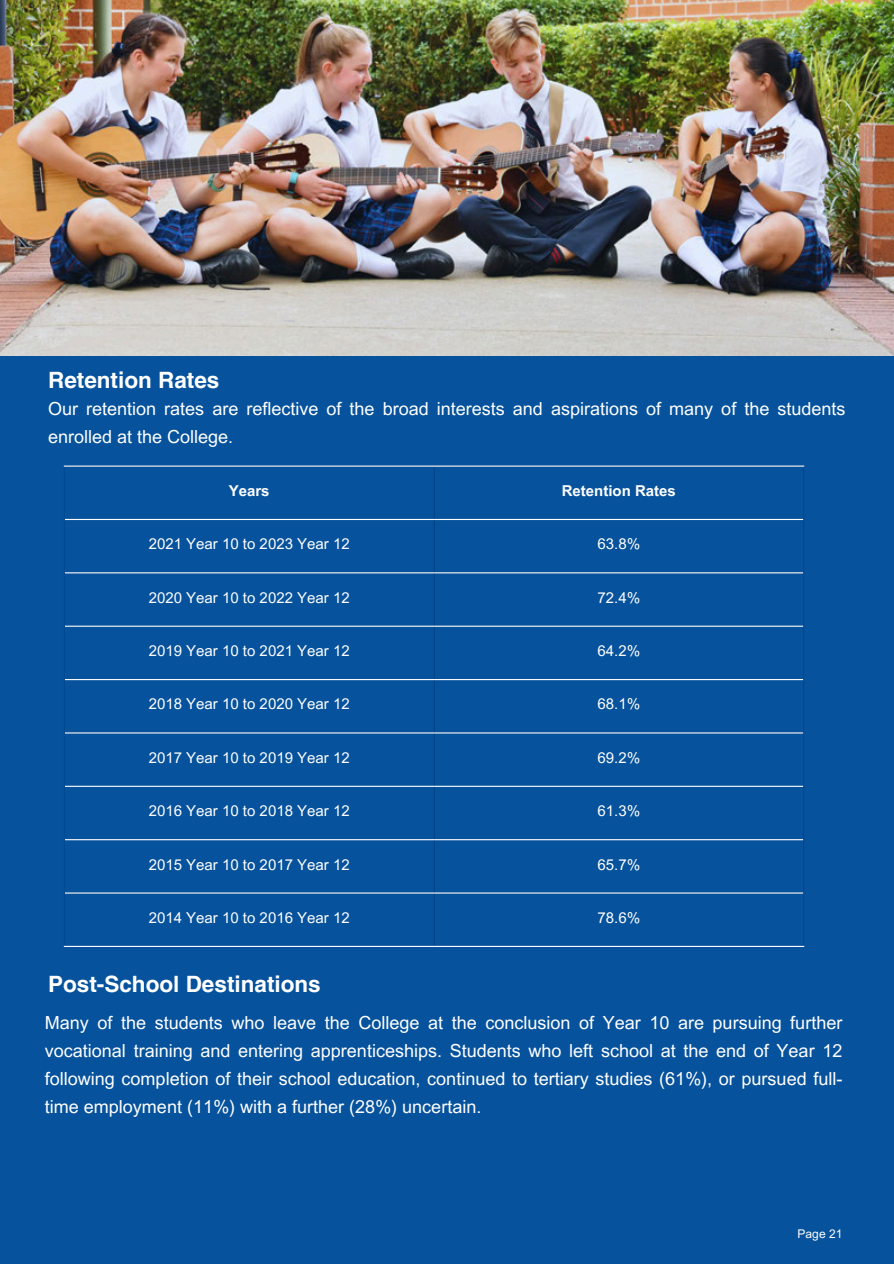
<style>
.page{position:relative;width:894px;height:1264px;background:#fff}
.page>*{position:absolute;margin:0;border:0;box-sizing:border-box;transform-origin:0 0}
.t1{font:700 22.5px "Helvetica LT Pro";color:#fff}
.t2{font:18px/28px "Arial MT Pro";color:#fff;text-align:justify}
.t3{font:15px "Arial MT Pro";color:#fff}
.t4{font:700 15px "Arial MT Pro";color:#fff}
.t5{font:12px "Arial MT Pro";color:#fff}
</style>
<div class="page">
<div style="left:0;top:355px;width:893px;height:908px;background:#06529c"></div>
<svg style="left:65px;top:466px;width:737px;height:479px"></svg>
<hr style="left:64px;top:466px;width:1px;height:479px;background:#004b96">
<hr style="left:433px;top:466px;width:1px;height:479px;background:#004b96">
<hr style="left:802px;top:466px;width:2px;height:479px;background:#004b96">
<hr style="left:64px;top:465px;width:740px;height:1px;background:#fff">
<hr style="left:65px;top:519px;width:737px;height:1px;background:#fff">
<hr style="left:65px;top:572px;width:737px;height:1px;background:#fff">
<hr style="left:65px;top:625px;width:737px;height:1px;background:#fff">
<hr style="left:65px;top:679px;width:737px;height:1px;background:#fff">
<hr style="left:65px;top:732px;width:737px;height:1px;background:#fff">
<hr style="left:65px;top:785px;width:737px;height:2px;background:#fff">
<hr style="left:65px;top:839px;width:737px;height:1px;background:#fff">
<hr style="left:65px;top:892px;width:737px;height:1px;background:#fff">
<hr style="left:64px;top:945px;width:740px;height:2px;background:#fff">
<img style="left:0;top:0;width:893px;height:356px">
<p class="t1" style="left:48px;top:372px;width:173px">Retention Rates</p>
<p class="t2" style="left:48px;top:396px;width:798px">Our retention rates are reflective of the broad interests and aspirations of many of the students enrolled at the College.</p>
<h2 class="t4" style="left:229px;top:485px;width:42px">Years</h2>
<p class="t4" style="left:561px;top:485px;width:116px">Retention Rates</p>
<p class="t3" style="left:149px;top:538px;width:202px">2021 Year 10 to 2023 Year 12</p>
<p class="t3" style="left:597px;top:538px;width:44px">63.8%</p>
<p class="t3" style="left:149px;top:591px;width:202px">2020 Year 10 to 2022 Year 12</p>
<p class="t3" style="left:597px;top:591px;width:44px">72.4%</p>
<p class="t3" style="left:149px;top:645px;width:202px">2019 Year 10 to 2021 Year 12</p>
<p class="t3" style="left:597px;top:645px;width:44px">64.2%</p>
<p class="t3" style="left:149px;top:698px;width:202px">2018 Year 10 to 2020 Year 12</p>
<p class="t3" style="left:597px;top:698px;width:44px">68.1%</p>
<p class="t3" style="left:149px;top:752px;width:202px">2017 Year 10 to 2019 Year 12</p>
<p class="t3" style="left:597px;top:752px;width:44px">69.2%</p>
<p class="t3" style="left:149px;top:805px;width:202px">2016 Year 10 to 2018 Year 12</p>
<p class="t3" style="left:597px;top:805px;width:44px">61.3%</p>
<p class="t3" style="left:149px;top:858px;width:202px">2015 Year 10 to 2017 Year 12</p>
<p class="t3" style="left:597px;top:858px;width:44px">65.7%</p>
<p class="t3" style="left:149px;top:912px;width:202px">2014 Year 10 to 2016 Year 12</p>
<p class="t3" style="left:597px;top:912px;width:44px">78.6%</p>
<h2 class="t1" style="left:48px;top:975px;width:274px">Post-School Destinations</h2>
<h1 class="t2" style="left:45px;top:1010px;width:798px">Many of the students who leave the College at the conclusion of Year 10 are pursuing further vocational training and entering apprenticeships. Students who left school at the end of Year 12 following completion of their school education, continued to tertiary studies (61%), or pursued full&shy;time employment (11%) with a further (28%) uncertain.</h1>
<p class="t5" style="left:797px;top:1229px;width:46px">Page 21</p>
</div>
